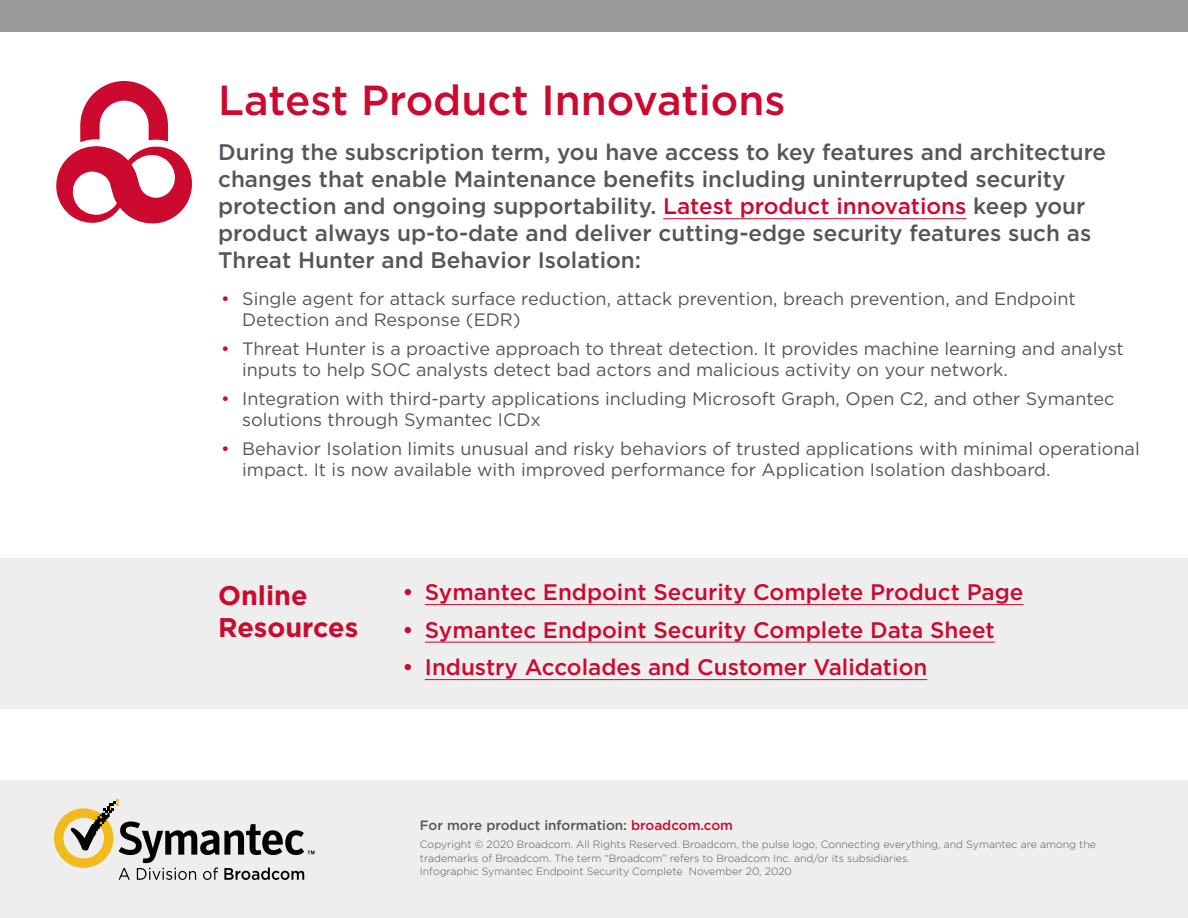
<style>
.page{position:relative;width:1188px;height:918px;background:#fff}
.page>*{position:absolute;margin:0;border:0;box-sizing:border-box;transform-origin:0 0}
.t1{font:500 42px "Gotham";color:#cc092f}
.t2{font:700 27px/32.4px "Gotham";color:#cc092f}
.t3{font:500 22.5px/27px "Gotham";color:#53565a}
.t4{font:500 22.5px "Gotham";color:#cc092f}
.t5{font:18px/21.6px "Gotham";color:#53565a}
.t6{font:500 13.5px "Gotham";color:#53565a}
.t7{font:300 10.5px/13.5px "Gotham";color:#53565a}
.s1{color:#cc092f}
</style>
<div class="page">
<div style="left:0;top:0;width:1188px;height:31px;background:#97999b"></div>
<div style="left:0;top:781px;width:1188px;height:137px;background:#eee"></div>
<svg style="left:54px;top:799px;width:260px;height:81px"></svg>
<hr style="left:663px;top:218px;width:303px;height:1px;background:#cc092f">
<svg style="left:56px;top:81px;width:136px;height:143px"></svg>
<div style="left:0;top:558px;width:1188px;height:151px;background:#eee"></div>
<hr style="left:425px;top:604px;width:598px;height:1px;background:#cc092f">
<hr style="left:425px;top:642px;width:570px;height:1px;background:#cc092f">
<hr style="left:425px;top:679px;width:502px;height:1px;background:#cc092f">
<h1 class="t1" style="left:218px;top:72px;width:569px">Latest Product Innovations</h1>
<p class="t3" style="left:218px;top:138px;width:890px">During the subscription term, you have access to key features and architecture changes that enable Maintenance benefits including uninterrupted security protection and ongoing supportability. <span class="s1">Latest product innovations</span> keep your product always up-to-date and deliver cutting-edge security features such as Threat Hunter and Behavior Isolation:</p>
<p class="t5" style="left:242px;top:287px;width:835px;text-indent:-21px"><span class="s1">•</span> Single agent for attack surface reduction, attack prevention, breach prevention, and Endpoint<br>Detection and Response (EDR)</p>
<p class="t5" style="left:242px;top:337px;width:883px;text-indent:-21px"><span class="s1">•</span> Threat Hunter is a proactive approach to threat detection. It provides machine learning and analyst inputs to help SOC analysts detect bad actors and malicious activity on your network.</p>
<p class="t5" style="left:242px;top:387px;width:874px;text-indent:-21px"><span class="s1">•</span> Integration with third-party applications including Microsoft Graph, Open C2, and other Symantec solutions through Symantec ICDx</p>
<p class="t5" style="left:242px;top:437px;width:899px;text-indent:-21px"><span class="s1">•</span> Behavior Isolation limits unusual and risky behaviors of trusted applications with minimal operational impact. It is now available with improved performance for Application Isolation dashboard.</p>
<h2 class="t2" style="left:218px;top:579px;width:142px">Online<br>Resources</h2>
<p class="t4" style="left:403px;top:577px;width:622px">• Symantec Endpoint Security Complete Product Page</p>
<p class="t4" style="left:403px;top:615px;width:594px">• Symantec Endpoint Security Complete Data Sheet</p>
<p class="t4" style="left:403px;top:652px;width:526px">• Industry Accolades and Customer Validation</p>
<p class="t6" style="left:420px;top:817px;width:315px">For more product information: <span class="s1">broadcom.com</span></p>
<p class="t7" style="left:420px;top:838px;width:678px">Copyright © 2020 Broadcom. All Rights Reserved. Broadcom, the pulse logo, Connecting everything, and Symantec are among the trademarks of Broadcom. The term “Broadcom” refers to Broadcom Inc. and/or its subsidiaries.<br>Infographic Symantec Endpoint Security Complete November 20, 2020</p>
</div>
